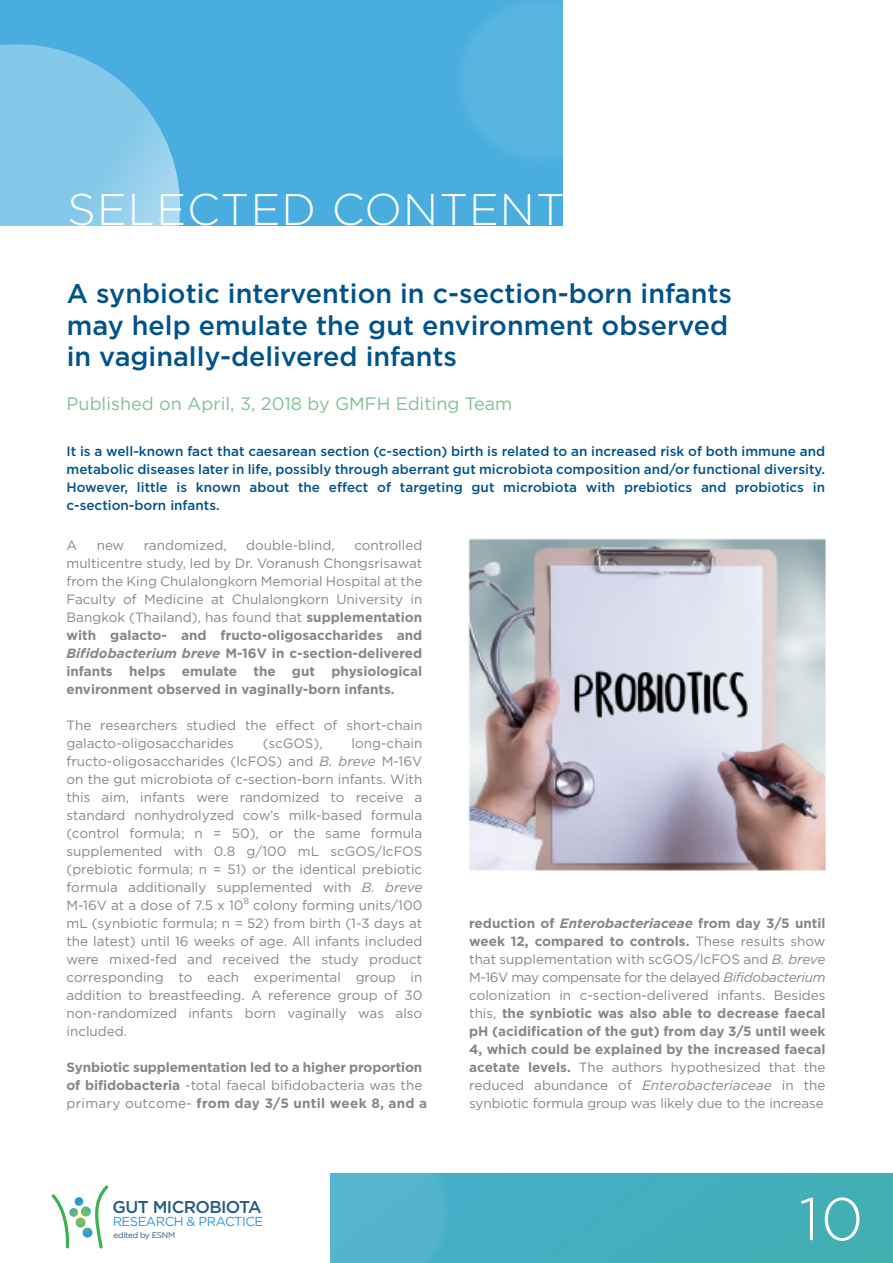
<style>
.page{position:relative;width:893px;height:1263px;background:#fff}
.page>*{position:absolute;margin:0;border:0;box-sizing:border-box;transform-origin:0 0}
.t1{font:300 60px "Gotham";color:#fff}
.t2{font:300 44.25px "Gotham";letter-spacing:.025em;color:#fff}
.t3{font:500 27px/31.5px "Gotham";color:#00538a}
.t4{font:18px "Gotham";color:#7fc294}
.t5{font:500 17.1px "Gotham";letter-spacing:-.035em;color:#255d82}
.t6{font:13.5px/18px "Gotham";color:#878787;text-align:justify}
.t7{font:500 13.5px/18px "Gotham";color:#00538a;text-align:justify}
.t8{font:700 13.5px/18px "Gotham";letter-spacing:-.01em;color:#878787}
.t9{font:13.05px "Gotham";letter-spacing:-.035em;color:#269cd5}
.t10{font:8.25px "Gotham";letter-spacing:-.035em;color:#255d82}
.s1{font-weight:700}
.s2{font-weight:700;font-style:italic}
.s3{font-style:italic}
.s4{font-weight:400}
</style>
<div class="page">
<div style="left:0;top:0;width:563px;height:225px;background:#49aedf"></div>
<div style="left:330px;top:1173px;width:563px;height:90px;background:#43afbd"></div>
<svg style="left:52px;top:1185px;width:56px;height:63px"></svg>
<img style="left:462px;top:2px;width:101px;height:156px">
<svg style="left:0;top:44px;width:185px;height:182px"></svg>
<img style="left:330px;top:1173px;width:171px;height:90px">
<img style="left:468px;top:538px;width:358px;height:333px">
<h2 class="t2" style="left:68px;top:185px;width:499px">SELECTED CONTENT</h2>
<h3 class="t3" style="left:67px;top:277px;width:667px">A synbiotic intervention in c-section-born infants may help emulate the gut environment observed in vaginally-delivered infants</h3>
<h3 class="t4" style="left:66px;top:394px;width:447px">Published on April, 3, 2018 by GMFH Editing Team</h3>
<p class="t7" style="left:67px;top:442px;width:760px">It is a well-known fact that caesarean section (c-section) birth is related to an increased risk of both immune and metabolic diseases later in life, possibly through aberrant gut microbiota composition and/or functional diversity.<br>However, little is known about the effect of targeting gut microbiota with prebiotics and probiotics in c-section-born infants.</p>
<p class="t6" style="left:66px;top:536px;width:357px;text-indent:288px">controlled multicentre study, led by Dr. Voranush Chongsrisawat from the King Chulalongkorn Memorial Hospital at the Faculty of Medicine at Chulalongkorn University in Bangkok (Thailand), has found that <span class="s1">supplementation with galacto- and fructo-oligosaccharides and </span><span class="s2">Bifidobacterium breve</span> <span class="s1">M-16V in c-section-delivered infants helps emulate the gut physiological environment observed in vaginally-born infants.</span></p>
<p class="t6" style="left:66px;top:716px;width:357px">The researchers studied the effect of short-chain galacto-oligosaccharides</p>
<p class="t6" style="left:66px;top:536px;width:12px">A</p>
<p class="t6" style="left:97px;top:536px;width:29px">new</p>
<p class="t6" style="left:144px;top:536px;width:84px">randomized,</p>
<p class="t6" style="left:246px;top:536px;width:90px">double-blind,</p>
<p class="t6" style="left:66px;top:734px;width:357px;text-indent:285px">long-chain fructo-oligosaccharides (lcFOS) and <span class="s3">B. breve</span> M-16V on the gut microbiota of c-section-born infants. With this aim, infants were randomized to receive a standard nonhydrolyzed cow’s milk-based formula (control formula; n = 50), or the same formula supplemented with 0.8 g/100 mL scGOS/lcFOS (prebiotic formula; n = 51) or the identical prebiotic formula additionally supplemented with <span class="s3">B. breve </span>M-16V at a dose of 7.5 x 10<sup>8</sup> colony forming units/100 mL (synbiotic formula; n = 52) from birth (1-3 days at the latest) until 16 weeks of age. All infants included were mixed-fed and received the study product corresponding to each experimental group in addition to breastfeeding. A reference group of 30 non-randomized infants born vaginally was also included.</p>
<p class="t8" style="left:66px;top:1058px;width:362px">Synbiotic supplementation led to a higher proportion of bifidobacteria <span class="s4">-total faecal bifidobacteria was the primary outcome-</span> from day 3/5 until week 8, and a</p>
<p class="t6" style="left:263px;top:734px;width:61px">(scGOS),</p>
<p class="t5" style="left:113px;top:1197px;width:151px">GUT MICROBIOTA</p>
<p class="t9" style="left:113px;top:1214px;width:152px">RESEARCH &amp; PRACTICE</p>
<p class="t10" style="left:114px;top:1230px;width:63px">edited by ESNM</p>
<p class="t6" style="left:469px;top:914px;width:358px"><span class="s1">reduction of</span> <span class="s2">Enterobacteriaceae</span> <span class="s1">from day 3/5 until week 12, compared to controls.</span> These results show that supplementation with scGOS/lcFOS and <span class="s3">B. breve </span>M-16V may compensate for the delayed <span class="s3">Bifidobacterium </span>colonization in c-section-delivered infants. Besides this, <span class="s1">the synbiotic was also able to decrease faecal pH (acidification of the gut) from day 3/5 until week 4, which could be explained by the increased faecal acetate levels.</span> The authors hypothesized that the reduced abundance of <span class="s3">Enterobacteriaceae</span> in the synbiotic formula group was likely due to the increase</p>
<h1 class="t1" style="left:799px;top:1186px;width:66px">10</h1>
</div>
